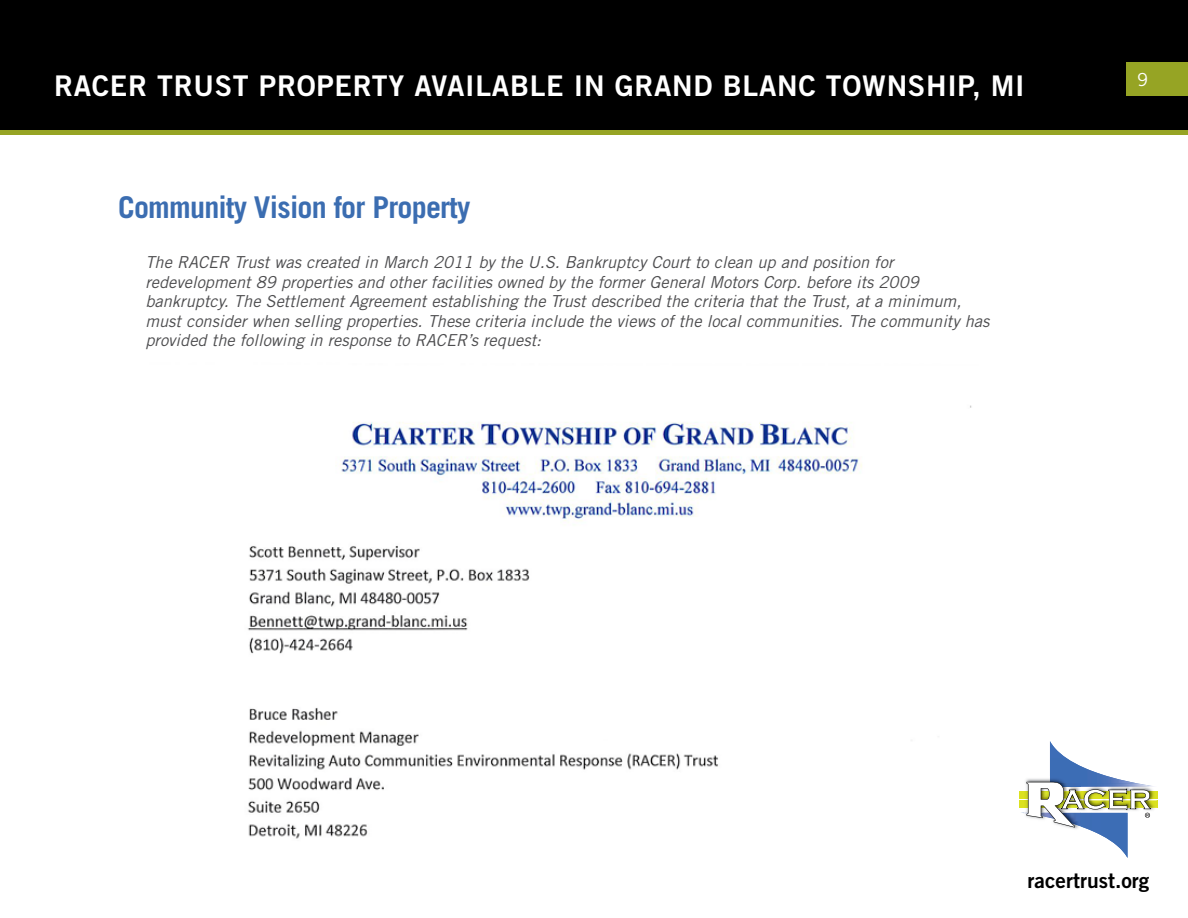
<style>
.page{position:relative;width:1188px;height:918px;background:#fff}
.page>*{position:absolute;margin:0;border:0;box-sizing:border-box;transform-origin:0 0}
.t1{font:700 30px "Trade Gothic LT Std";letter-spacing:-.025em;color:#3b6db1}
.t2{font:28.5px "Trade Gothic LT Std Bd 2";letter-spacing:.025em;color:#fff}
.t3{font:21px "Trade Gothic LT Std Bd 2";color:#000}
.t4{font:18px "Trade Gothic LT Std";color:#fff}
.t5{font:italic 16.5px/19.5px "Trade Gothic LT Std";color:#4d4d4f}
</style>
<div class="page">
<div style="left:1px;top:1px;width:1186px;height:131px;background:#000"></div>
<div style="left:0;top:0;width:1188px;height:133px;border:2px solid #000"></div>
<div style="left:1126px;top:62px;width:62px;height:34px;background:#96a424"></div>
<div style="left:0;top:130px;width:1188px;height:5px;background:#96a424"></div>
<div style="left:1019px;top:791px;width:139px;height:7px;background:#dbe120"></div>
<div style="left:1019px;top:801px;width:139px;height:7px;background:#dbe120"></div>
<svg style="left:1021px;top:741px;width:137px;height:117px"></svg>
<img style="left:247px;top:405px;width:725px;height:434px">
<h2 class="t2" style="left:54px;top:68px;width:972px">RACER TRUST PROPERTY AVAILABLE IN GRAND BLANC TOWNSHIP, MI</h2>
<h1 class="t1" style="left:118px;top:189px;width:354px">Community Vision for Property</h1>
<p class="t5" style="left:145px;top:253px;width:846px">The RACER Trust was created in March 2011 by the U.S. Bankruptcy Court to clean up and position for redevelopment 89 properties and other facilities owned by the former General Motors Corp. before its 2009 bankruptcy. The Settlement Agreement establishing the Trust described the criteria that the Trust, at a minimum, must consider when selling properties. These criteria include the views of the local communities. The community has provided the following in response to RACER’s request:</p>
<p class="t4" style="left:1137px;top:68px;width:12px">9</p>
<p class="t3" style="left:1028px;top:867px;width:123px">racertrust.org</p>
</div>
